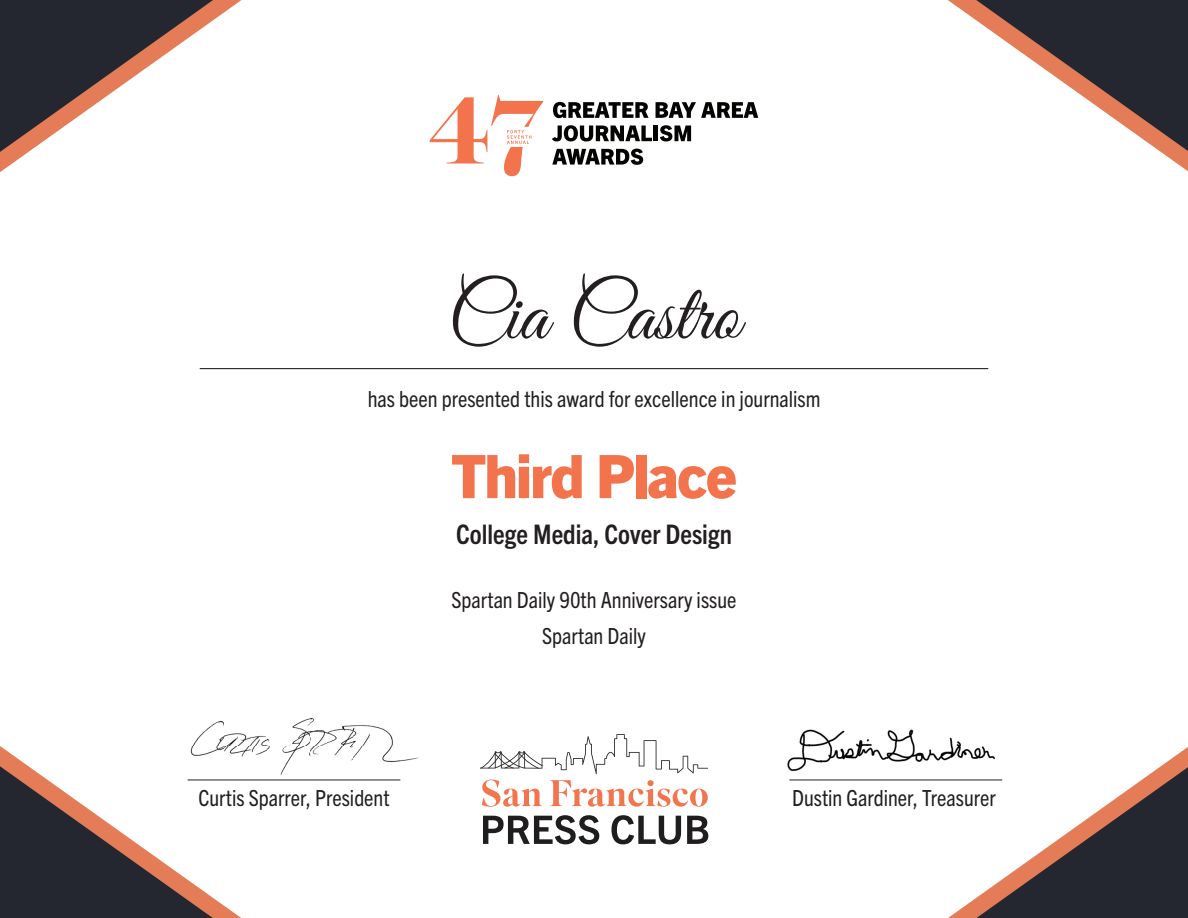
<style>
.page{position:relative;width:1188px;height:918px;background:#fff}
.page>*{position:absolute;margin:0;border:0;box-sizing:border-box;transform-origin:0 0}
.t1{font:81px "Great Vibes";color:#231f20}
.t2{font:800 60px "Trade Gothic Next LT Pro";letter-spacing:-.03em;color:#f3744c}
.t3{font:700 condensed 27px "Trade Gothic Next";color:#231f20}
.t4{font:condensed 22.5px/36px "Trade Gothic Next";color:#231f20;text-align:center}
</style>
<div class="page">
<img style="left:787px;top:729px;width:197px;height:43px">
<img style="left:192px;top:718px;width:227px;height:63px">
<hr style="left:188px;top:780px;width:212px;height:1px;background:#231f20">
<hr style="left:789px;top:780px;width:213px;height:1px;background:#231f20">
<svg style="left:553px;top:102px;width:96px;height:16px"></svg>
<svg style="left:656px;top:102px;width:102px;height:16px"></svg>
<svg style="left:552px;top:125px;width:100px;height:16px"></svg>
<hr style="left:654px;top:126px;width:4px;height:15px;background:#040503">
<svg style="left:660px;top:125px;width:31px;height:16px"></svg>
<svg style="left:552px;top:149px;width:91px;height:16px"></svg>
<svg style="left:430px;top:95px;width:113px;height:81px"></svg>
<svg style="left:948px;top:747px;width:240px;height:171px"></svg>
<svg style="left:0;top:0;width:242px;height:172px"></svg>
<svg style="left:0;top:746px;width:241px;height:172px"></svg>
<svg style="left:948px;top:0;width:240px;height:171px"></svg>
<svg style="left:480px;top:734px;width:228px;height:40px"></svg>
<svg style="left:483px;top:815px;width:116px;height:29px"></svg>
<svg style="left:612px;top:815px;width:69px;height:29px"></svg>
<svg style="left:687px;top:816px;width:21px;height:28px"></svg>
<svg style="left:482px;top:780px;width:60px;height:27px"></svg>
<svg style="left:550px;top:780px;width:158px;height:27px"></svg>
<hr style="left:200px;top:368px;width:788px;height:1px;background:#0b0c0b">
<h1 class="t1" style="left:448px;top:270px;width:293px">Cia Castro</h1>
<p class="t4" style="left:368px;top:381px;width:454px">has been presented this award for excellence in journalism</p>
<h2 class="t2" style="left:451px;top:435px;width:287px">Third Place</h2>
<p class="t3" style="left:456px;top:518px;width:277px">College Media, Cover Design</p>
<p class="t4" style="left:451px;top:582px;width:287px">Spartan Daily 90th Anniversary issue<br>Spartan Daily</p>
<p class="t4" style="left:198px;top:779px;width:193px">Curtis Sparrer, President</p>
<p class="t4" style="left:792px;top:779px;width:205px">Dustin Gardiner, Treasurer</p>
</div>
